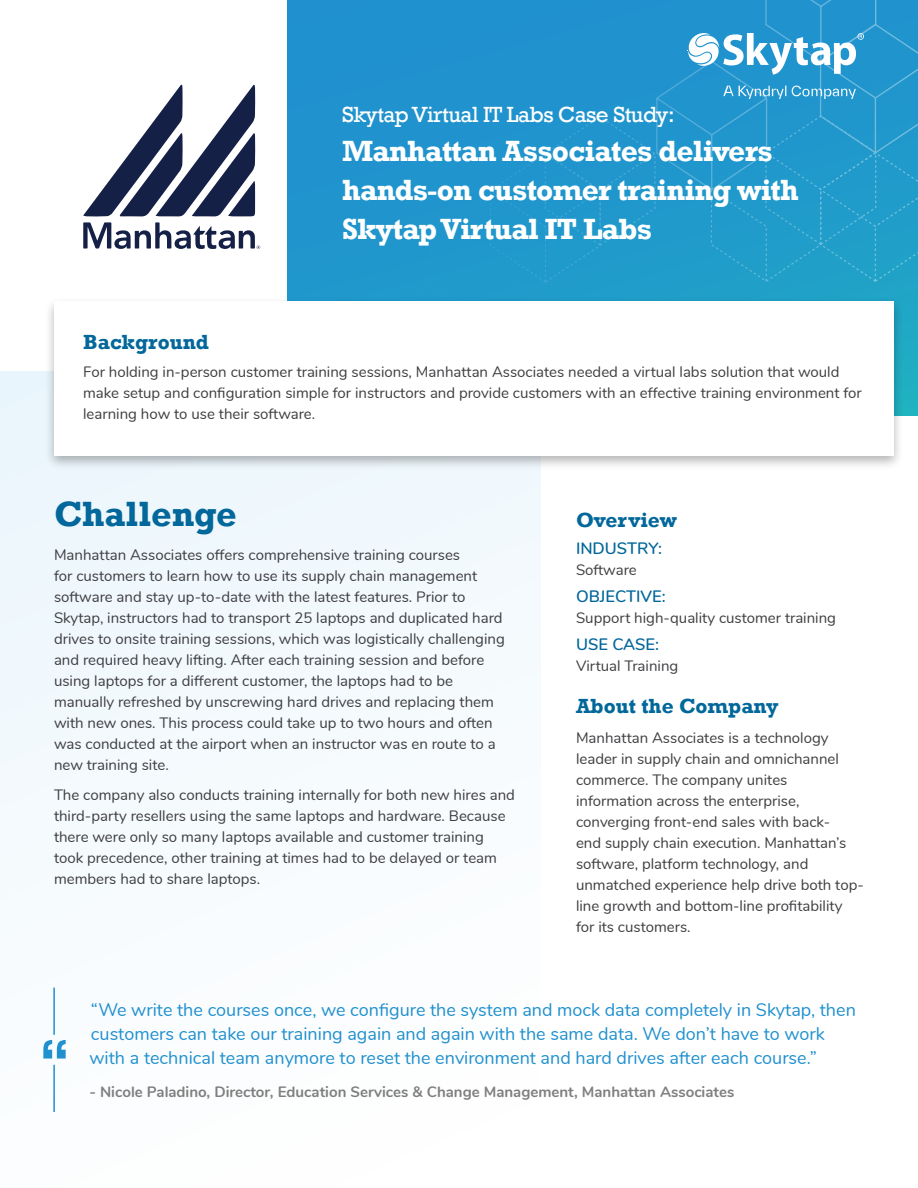
<style>
.page{position:relative;width:918px;height:1188px;background:#fff}
.page>*{position:absolute;margin:0;border:0;box-sizing:border-box;transform-origin:0 0}
.t1{font:700 54px "Rockwell";color:#2090cf}
.t2{font:700 36px "Rockwell";color:#02679a}
.t3{font:700 30px/39px "Rockwell";letter-spacing:-.025em;color:#fff}
.t4{font:22.5px "Rockwell";letter-spacing:-.025em;color:#fff}
.t5{font:700 21px "Rockwell";color:#02679a}
.t6{font:18px/24px "Nunito";color:#2090cf}
.t7{font:600 16.5px "Nunito";color:#02679a}
.t8{font:15px/21px "Nunito";color:#3e3d40}
.t9{font:700 15px "Nunito";color:#7f7f7f}
</style>
<div class="page">
<div style="left:0;top:371px;width:542px;height:817px;background:#f7fbfd"></div>
<div style="left:288px;top:0;width:630px;height:416px;background:linear-gradient(to bottom,#2088d2,#20acc3)"></div>
<svg style="left:318px;top:0;width:600px;height:299px"></svg>
<div style="left:44px;top:296px;width:859px;height:174px;background:#000;opacity:.3"></div>
<div style="left:54px;top:302px;width:839px;height:154px;background:#fff"></div>
<svg style="left:83px;top:85px;width:177px;height:164px"></svg>
<hr style="left:53px;top:988px;width:2px;height:47px;background:#2090cf">
<hr style="left:53px;top:1065px;width:2px;height:47px;background:#2090cf">
<h3 class="t4" style="left:342px;top:101px;width:334px">Skytap Virtual IT Labs Case Study:</h3>
<h3 class="t3" style="left:342px;top:131px;width:458px">Manhattan Associates delivers hands-on customer training with<br>Skytap Virtual IT Labs</h3>
<h3 class="t5" style="left:83px;top:329px;width:127px">Background</h3>
<p class="t8" style="left:83px;top:360px;width:780px">For holding in-person customer training sessions, Manhattan Associates needed a virtual labs solution that would make setup and configuration simple for instructors and provide customers with an effective training environment for learning how to use their software.</p>
<h2 class="t2" style="left:54px;top:492px;width:184px">Challenge</h2>
<p class="t8" style="left:54px;top:544px;width:452px">Manhattan Associates offers comprehensive training courses<br>for customers to learn how to use its supply chain management software and stay up-to-date with the latest features. Prior to Skytap, instructors had to transport 25 laptops and duplicated hard drives to onsite training sessions, which was logistically challenging and required heavy lifting. After each training session and before using laptops for a different customer, the laptops had to be manually refreshed by unscrewing hard drives and replacing them with new ones. This process could take up to two hours and often was conducted at the airport when an instructor was en route to a new training site.</p>
<p class="t8" style="left:54px;top:784px;width:462px">The company also conducts training internally for both new hires and third-party resellers using the same laptops and hardware. Because there were only so many laptops available and customer training took precedence, other training at times had to be delayed or team members had to share laptops.</p>
<h3 class="t5" style="left:576px;top:507px;width:102px">Overview</h3>
<p class="t7" style="left:576px;top:537px;width:88px">INDUSTRY:</p>
<p class="t8" style="left:576px;top:559px;width:62px">Software</p>
<p class="t7" style="left:576px;top:585px;width:91px">OBJECTIVE:</p>
<p class="t8" style="left:576px;top:607px;width:262px">Support high-quality customer training</p>
<p class="t7" style="left:576px;top:633px;width:85px">USE CASE:</p>
<p class="t8" style="left:576px;top:655px;width:104px">Virtual Training</p>
<h3 class="t5" style="left:576px;top:694px;width:204px">About the Company</h3>
<p class="t8" style="left:576px;top:727px;width:290px">Manhattan Associates is a technology leader in supply chain and omnichannel commerce. The company unites information across the enterprise, converging front-end sales with back-<br>end supply chain execution. Manhattan’s software, platform technology, and unmatched experience help drive both top&shy;line growth and bottom-line profitability for its customers.</p>
<h1 class="t1" style="left:38px;top:1026px;width:34px">“</h1>
<p class="t6" style="left:89px;top:997px;width:768px">“We write the courses once, we configure the system and mock data completely in Skytap, then customers can take our training again and again with the same data. We don’t have to work with a technical team anymore to reset the environment and hard drives after each course.”</p>
<p class="t9" style="left:89px;top:1081px;width:646px">- Nicole Paladino, Director, Education Services &amp; Change Management, Manhattan Associates</p>
</div>
